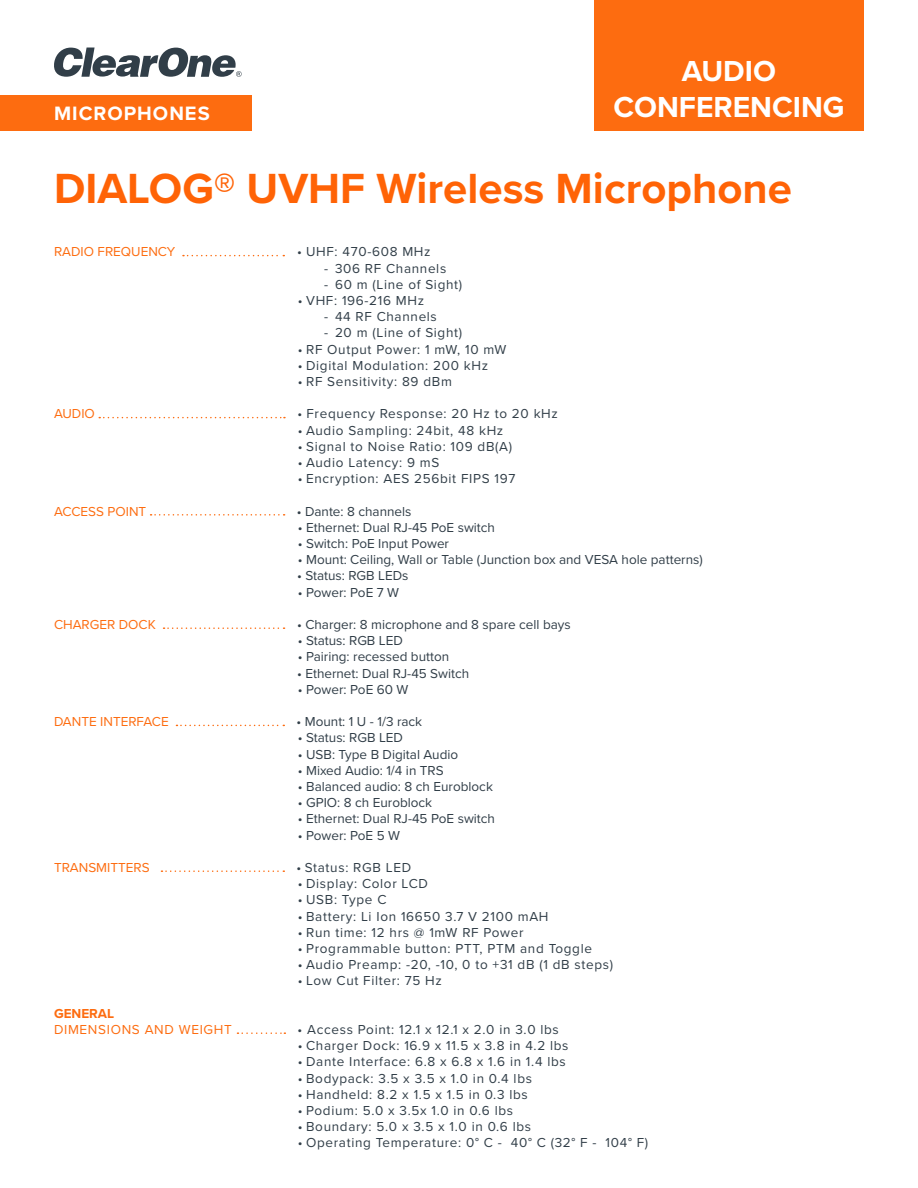
<style>
.page{position:relative;width:918px;height:1188px;background:#fff}
.page>*{position:absolute;margin:0;border:0;box-sizing:border-box;transform-origin:0 0}
.t1{font:700 43.65px "Proxima Nova";color:#ff6306}
.t2{font:700 30px/36px "Proxima Nova";color:#fff;text-align:center}
.t3{font:700 20.1px "Proxima Nova";letter-spacing:.05em;color:#fff}
.t4{font:13.5px "Proxima Nova";letter-spacing:.05em;color:#313e48}
.t5{font:13.5px "Proxima Nova";color:#313e48}
.t6{font:13.5px "Proxima Nova";color:#fd6c10}
.t7{font:13.5px "Proxima Nova";letter-spacing:.05em;color:#fd6c10}
.t8{font:700 13.5px "Proxima Nova";color:#fd6c10}
</style>
<div class="page">
<div style="left:0;top:95px;width:252px;height:35px;background:#fd6c10"></div>
<svg style="left:54px;top:48px;width:188px;height:29px"></svg>
<div style="left:594px;top:0;width:270px;height:130px;background:#fd6c10"></div>
<svg style="left:183px;top:255px;width:101px;height:1px"></svg>
<svg style="left:99px;top:417px;width:186px;height:1px"></svg>
<svg style="left:151px;top:514px;width:134px;height:2px"></svg>
<svg style="left:164px;top:627px;width:121px;height:2px"></svg>
<svg style="left:176px;top:725px;width:108px;height:1px"></svg>
<svg style="left:161px;top:870px;width:123px;height:2px"></svg>
<svg style="left:237px;top:1032px;width:48px;height:2px"></svg>
<p class="t3" style="left:54px;top:99px;width:157px">MICROPHONES</p>
<p class="t2" style="left:614px;top:52px;width:232px">AUDIO<br>CONFERENCING</p>
<p class="t1" style="left:54px;top:156px;width:740px">DIALOG® UVHF Wireless Microphone</p>
<p class="t6" style="left:54px;top:242px;width:123px">RADIO FREQUENCY</p>
<p class="t4" style="left:297px;top:242px;width:135px">• UHF: 470-608 MHz</p>
<p class="t4" style="left:324px;top:258px;width:124px">- 306 RF Channels</p>
<p class="t4" style="left:324px;top:274px;width:140px">- 60 m (Line of Sight)</p>
<p class="t4" style="left:298px;top:290px;width:128px">• VHF: 196-216 MHz</p>
<p class="t4" style="left:324px;top:307px;width:114px">- 44 RF Channels</p>
<p class="t4" style="left:324px;top:323px;width:140px">- 20 m (Line of Sight)</p>
<p class="t4" style="left:298px;top:339px;width:210px">• RF Output Power: 1 mW, 10 mW</p>
<p class="t4" style="left:298px;top:355px;width:192px">• Digital Modulation: 200 kHz</p>
<p class="t4" style="left:298px;top:371px;width:156px">• RF Sensitivity: 89 dBm</p>
<p class="t6" style="left:54px;top:404px;width:42px">AUDIO</p>
<p class="t4" style="left:298px;top:404px;width:262px">• Frequency Response: 20 Hz to 20 kHz</p>
<p class="t4" style="left:298px;top:420px;width:207px">• Audio Sampling: 24bit, 48 kHz</p>
<p class="t4" style="left:298px;top:436px;width:216px">• Signal to Noise Ratio: 109 dB(A)</p>
<p class="t4" style="left:298px;top:452px;width:143px">• Audio Latency: 9 mS</p>
<p class="t4" style="left:298px;top:469px;width:219px">• Encryption: AES 256bit FIPS 197</p>
<p class="t6" style="left:54px;top:501px;width:94px">ACCESS POINT</p>
<p class="t5" style="left:297px;top:501px;width:116px">• Dante: 8 channels</p>
<p class="t5" style="left:298px;top:517px;width:199px">• Ethernet: Dual RJ-45 PoE switch</p>
<p class="t5" style="left:298px;top:533px;width:153px">• Switch: PoE Input Power</p>
<p class="t5" style="left:298px;top:550px;width:406px">• Mount: Ceiling, Wall or Table (Junction box and VESA hole patterns)</p>
<p class="t5" style="left:297px;top:566px;width:113px">• Status: RGB LEDs</p>
<p class="t5" style="left:298px;top:582px;width:103px">• Power: PoE 7 W</p>
<p class="t6" style="left:54px;top:614px;width:103px">CHARGER DOCK</p>
<p class="t5" style="left:297px;top:614px;width:275px">• Charger: 8 microphone and 8 spare cell bays</p>
<p class="t5" style="left:298px;top:631px;width:107px">• Status: RGB LED</p>
<p class="t5" style="left:298px;top:647px;width:153px">• Pairing: recessed button</p>
<p class="t5" style="left:297px;top:663px;width:174px">• Ethernet: Dual RJ-45 Switch</p>
<p class="t5" style="left:298px;top:679px;width:112px">• Power: PoE 60 W</p>
<p class="t6" style="left:54px;top:712px;width:116px">DANTE INTERFACE</p>
<p class="t5" style="left:297px;top:712px;width:127px">• Mount: 1 U - 1/3 rack</p>
<p class="t5" style="left:298px;top:728px;width:107px">• Status: RGB LED</p>
<p class="t5" style="left:298px;top:744px;width:162px">• USB: Type B Digital Audio</p>
<p class="t5" style="left:298px;top:760px;width:147px">• Mixed Audio: 1/4 in TRS</p>
<p class="t5" style="left:298px;top:776px;width:197px">• Balanced audio: 8 ch Euroblock</p>
<p class="t5" style="left:298px;top:793px;width:136px">• GPIO: 8 ch Euroblock</p>
<p class="t5" style="left:298px;top:809px;width:199px">• Ethernet: Dual RJ-45 PoE switch</p>
<p class="t5" style="left:298px;top:825px;width:104px">• Power: PoE 5 W</p>
<p class="t6" style="left:54px;top:857px;width:97px">TRANSMITTERS</p>
<p class="t4" style="left:297px;top:857px;width:116px">• Status: RGB LED</p>
<p class="t4" style="left:298px;top:874px;width:132px">• Display: Color LCD</p>
<p class="t4" style="left:298px;top:890px;width:90px">• USB: Type C</p>
<p class="t4" style="left:298px;top:906px;width:252px">• Battery: Li Ion 16650 3.7 V 2100 mAH</p>
<p class="t4" style="left:298px;top:922px;width:227px">• Run time: 12 hrs @ 1mW RF Power</p>
<p class="t4" style="left:298px;top:938px;width:296px">• Programmable button: PTT, PTM and Toggle</p>
<p class="t4" style="left:298px;top:955px;width:317px">• Audio Preamp: -20, -10, 0 to +31 dB (1 dB steps)</p>
<p class="t4" style="left:298px;top:971px;width:146px">• Low Cut Filter: 75 Hz</p>
<p class="t8" style="left:54px;top:1003px;width:62px">GENERAL</p>
<p class="t7" style="left:54px;top:1019px;width:179px">DIMENSIONS AND WEIGHT</p>
<p class="t4" style="left:298px;top:1019px;width:263px">• Access Point: 12.1 x 12.1 x 2.0 in 3.0 lbs</p>
<p class="t4" style="left:298px;top:1036px;width:272px">• Charger Dock: 16.9 x 11.5 x 3.8 in 4.2 lbs</p>
<p class="t4" style="left:298px;top:1052px;width:270px">• Dante Interface: 6.8 x 6.8 x 1.6 in 1.4 lbs</p>
<p class="t4" style="left:298px;top:1068px;width:236px">• Bodypack: 3.5 x 3.5 x 1.0 in 0.4 lbs</p>
<p class="t4" style="left:298px;top:1084px;width:232px">• Handheld: 8.2 x 1.5 x 1.5 in 0.3 lbs</p>
<p class="t4" style="left:298px;top:1100px;width:217px">• Podium: 5.0 x 3.5x 1.0 in 0.6 lbs</p>
<p class="t4" style="left:298px;top:1117px;width:235px">• Boundary: 5.0 x 3.5 x 1.0 in 0.6 lbs</p>
<p class="t4" style="left:298px;top:1133px;width:352px">• Operating Temperature: 0° C - 40° C (32° F - 104° F)</p>
</div>
